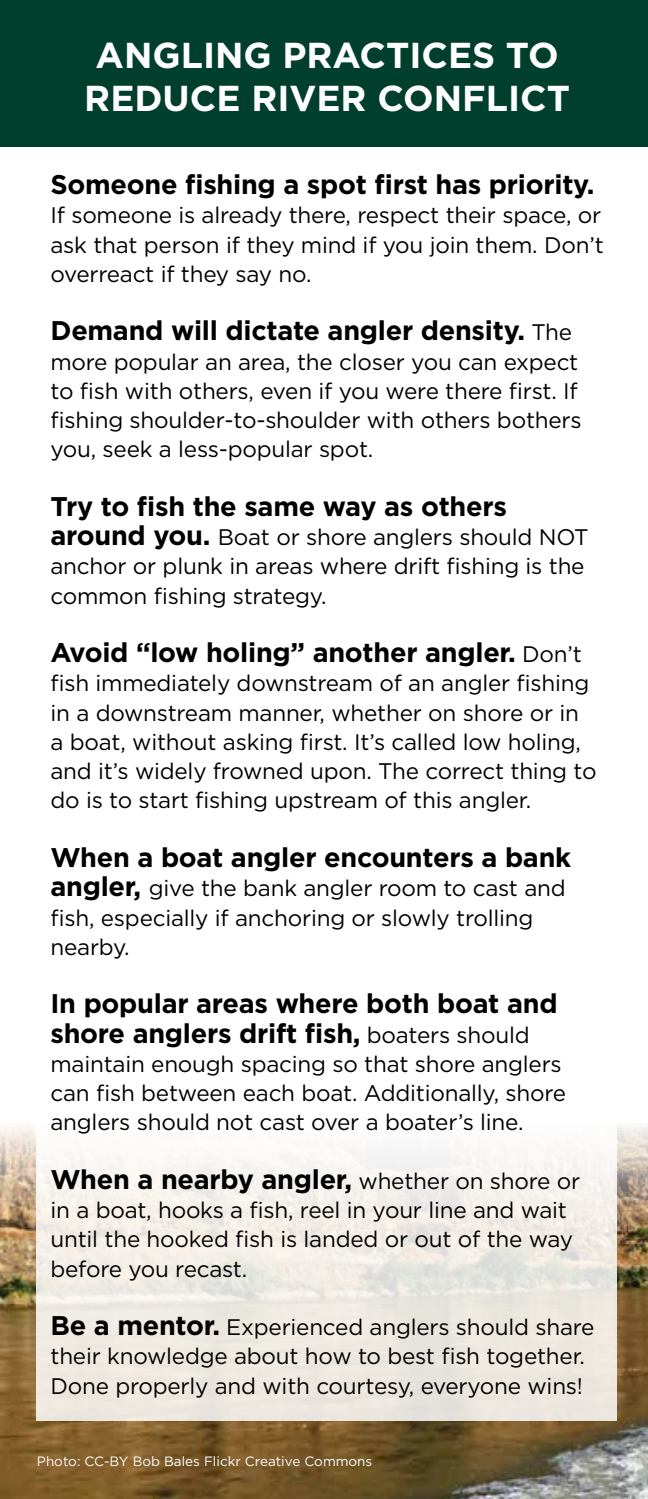
<style>
.page{position:relative;width:648px;height:1499px;background:#fff}
.page>*{position:absolute;margin:0;border:0;box-sizing:border-box;transform-origin:0 0}
.t1{font:700 36px/43.2px "Gotham";color:#fff;text-align:center}
.t2{font:700 27px/29.2px "Gotham";letter-spacing:-.01em;color:#000}
.t3{font:22.5px/29.2px "Gotham";letter-spacing:-.01em;color:#000}
.t4{font:13.5px "Gotham";color:#fff}
.s1{font-weight:400;font-size:22.5px}
.s2{font-weight:700;font-size:27px}
</style>
<div class="page">
<img style="left:0;top:1126px;width:648px;height:372px">
<div style="left:0;top:0;width:648px;height:146px;background:#003e2d"></div>
<div style="left:36px;top:487px;width:580px;height:933px;background:linear-gradient(to bottom,#fff,#f0ece6)"></div>
<h1 class="t1" style="left:84px;top:33px;width:487px">ANGLING PRACTICES TO<br>REDUCE RIVER CONFLICT</h1>
<p class="t2" style="left:50px;top:170px;width:546px">Someone fishing a spot first has priority.</p>
<p class="t3" style="left:50px;top:200px;width:555px;text-align:justify">If someone is already there, respect their space, or ask that person if they mind if you join them. Don’t overreact if they say no.</p>
<p class="t2" style="left:50px;top:316px;width:523px">Demand will dictate angler density. <span class="s1">The</span></p>
<p class="t3" style="left:50px;top:346px;width:533px">more popular an area, the closer you can expect to fish with others, even if you were there first. If fishing shoulder-to-shoulder with others bothers you, seek a less-popular spot.</p>
<p class="t2" style="left:50px;top:491px;width:458px">Try to fish the same way as others</p>
<p class="t3" style="left:50px;top:522px;width:540px"><span class="s2">around you.</span> Boat or shore anglers should NOT anchor or plunk in areas where drift fishing is the common fishing strategy.</p>
<p class="t2" style="left:50px;top:638px;width:533px">Avoid “low holing” another angler. <span class="s1">Don’t</span></p>
<p class="t3" style="left:50px;top:668px;width:548px">fish immediately downstream of an angler fishing in a downstream manner, whether on shore or in a boat, without asking first. It’s called low holing, and it’s widely frowned upon. The correct thing to do is to start fishing upstream of this angler.</p>
<p class="t2" style="left:50px;top:842px;width:522px">When a boat angler encounters a bank</p>
<p class="t3" style="left:50px;top:873px;width:517px"><span class="s2">angler,</span> give the bank angler room to cast and fish, especially if anchoring or slowly trolling nearby.</p>
<p class="t2" style="left:50px;top:989px;width:509px">In popular areas where both boat and shore anglers drift fish, <span class="s1">boaters should</span></p>
<p class="t3" style="left:50px;top:1048px;width:517px">maintain enough spacing so that shore anglers can fish between each boat. Additionally, shore anglers should not cast over a boater’s line.</p>
<p class="t2" style="left:50px;top:1164px;width:531px">When a nearby angler, <span class="s1">whether on shore or</span></p>
<p class="t3" style="left:50px;top:1195px;width:524px">in a boat, hooks a fish, reel in your line and wait until the hooked fish is landed or out of the way before you recast.</p>
<p class="t3" style="left:50px;top:1312px;width:546px"><span class="s2">Be a mentor.</span> Experienced anglers should share their knowledge about how to best fish together.<br>Done properly and with courtesy, everyone wins!</p>
<p class="t4" style="left:37px;top:1452px;width:337px">Photo: CC-BY Bob Bales Flickr Creative Commons</p>
</div>
